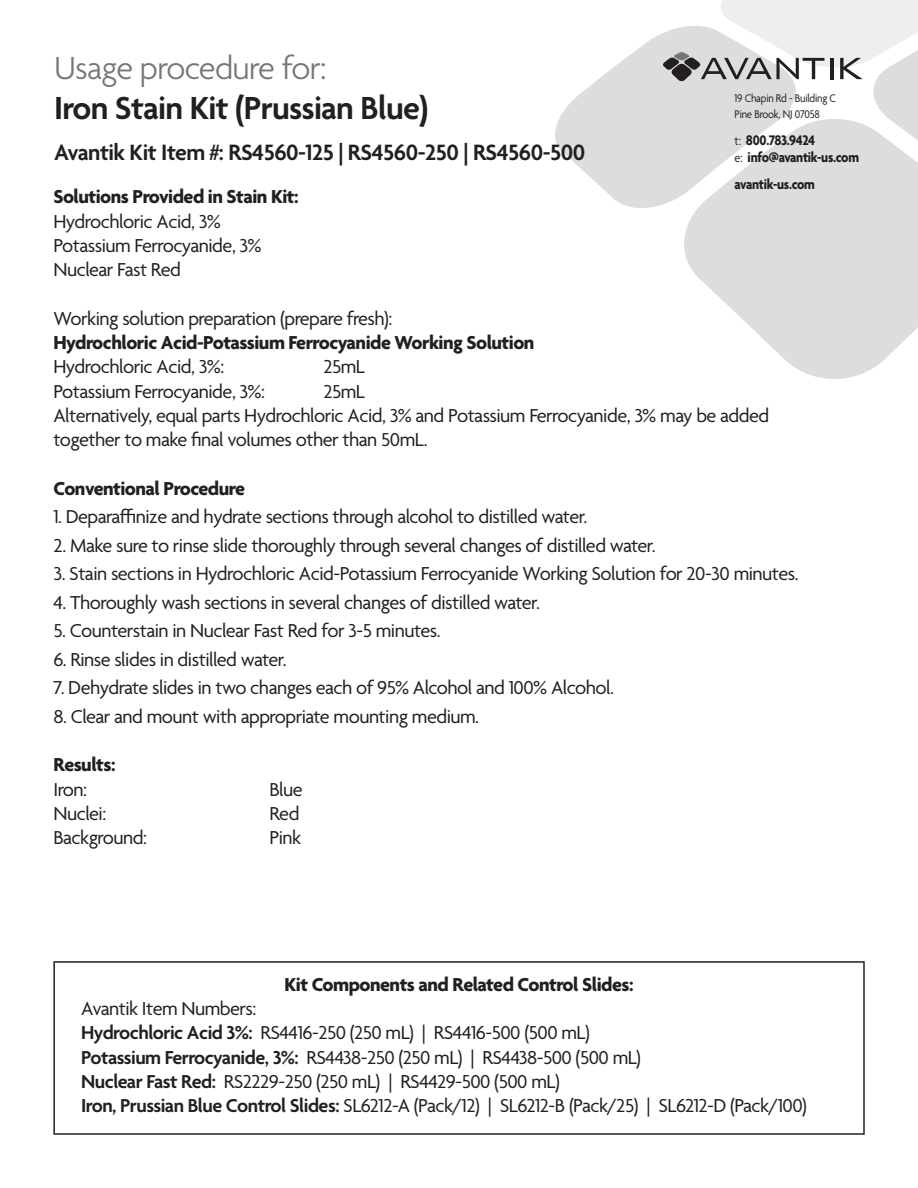
<style>
.page{position:relative;width:918px;height:1188px;background:#fff}
.page>*{position:absolute;margin:0;border:0;box-sizing:border-box;transform-origin:0 0}
.t1{font:600 34.5px "Agenda";letter-spacing:-.02em;color:#231f20}
.t2{font:300 34.5px "Agenda";letter-spacing:-.02em;color:#757679}
.t3{font:600 24px "Agenda";letter-spacing:-.02em;color:#231f20}
.t4{font:20.25px "Agenda";letter-spacing:-.025em;color:#231f20}
.t5{font:700 20.25px "Agenda";letter-spacing:-.025em;color:#231f20}
.t6{font:700 15px "Agenda";letter-spacing:-.02em;color:#231f20;scale:.9 1}
.t7{font:12px "Agenda";letter-spacing:-.02em;color:#231f20;scale:.9 1}
.s1{font-weight:400;font-size:13.5px}
.s2{font-weight:600}
</style>
<div class="page">
<svg style="left:684px;top:209px;width:234px;height:170px;fill:#dedddd"></svg>
<svg style="left:555px;top:33px;width:108px;height:175px;fill:#dedddd"></svg>
<svg style="left:663px;top:0;width:255px;height:209px"></svg>
<div style="left:53px;top:961px;width:812px;height:174px;border:2px solid #231f20"></div>
<p class="t2" style="left:54px;top:49px;width:274px">Usage procedure for:</p>
<p class="t1" style="left:54px;top:90px;width:376px">Iron Stain Kit (Prussian Blue)</p>
<p class="t3" style="left:54px;top:139px;width:533px">Avantik Kit Item #: RS4560-125 | RS4560-250 | RS4560-500</p>
<p class="t5" style="left:53px;top:186px;width:247px">Solutions Provided in Stain Kit:</p>
<p class="t4" style="left:53px;top:210px;width:169px">Hydrochloric Acid, 3%</p>
<p class="t4" style="left:53px;top:235px;width:210px">Potassium Ferrocyanide, 3%</p>
<p class="t4" style="left:53px;top:259px;width:129px">Nuclear Fast Red</p>
<p class="t4" style="left:53px;top:307px;width:341px">Working solution preparation (prepare fresh):</p>
<p class="t5" style="left:53px;top:332px;width:483px">Hydrochloric Acid-Potassium Ferrocyanide Working Solution</p>
<p class="t4" style="left:53px;top:356px;width:172px">Hydrochloric Acid, 3%:</p>
<p class="t4" style="left:323px;top:356px;width:43px">25mL</p>
<p class="t4" style="left:53px;top:380px;width:213px">Potassium Ferrocyanide, 3%:</p>
<p class="t4" style="left:323px;top:380px;width:43px">25mL</p>
<p class="t4" style="left:53px;top:405px;width:717px">Alternatively, equal parts Hydrochloric Acid, 3% and Potassium Ferrocyanide, 3% may be added</p>
<p class="t4" style="left:53px;top:429px;width:376px">together to make final volumes other than 50mL.</p>
<p class="t5" style="left:53px;top:478px;width:193px">Conventional Procedure</p>
<p class="t4" style="left:53px;top:506px;width:536px">1. Deparaffinize and hydrate sections through alcohol to distilled water.</p>
<p class="t4" style="left:53px;top:535px;width:604px">2. Make sure to rinse slide thoroughly through several changes of distilled water.</p>
<p class="t4" style="left:53px;top:563px;width:747px">3. Stain sections in Hydrochloric Acid-Potassium Ferrocyanide Working Solution for 20-30 minutes.</p>
<p class="t4" style="left:53px;top:592px;width:488px">4. Thoroughly wash sections in several changes of distilled water.</p>
<p class="t4" style="left:53px;top:620px;width:389px">5. Counterstain in Nuclear Fast Red for 3-5 minutes.</p>
<p class="t4" style="left:53px;top:649px;width:235px">6. Rinse slides in distilled water.</p>
<p class="t4" style="left:53px;top:677px;width:562px">7. Dehydrate slides in two changes each of 95% Alcohol and 100% Alcohol.</p>
<p class="t4" style="left:53px;top:706px;width:427px">8. Clear and mount with appropriate mounting medium.</p>
<p class="t5" style="left:53px;top:754px;width:64px">Results:</p>
<p class="t4" style="left:53px;top:778px;width:35px">Iron:</p>
<p class="t4" style="left:269px;top:778px;width:35px">Blue</p>
<p class="t4" style="left:53px;top:803px;width:54px">Nuclei:</p>
<p class="t4" style="left:269px;top:803px;width:32px">Red</p>
<p class="t4" style="left:53px;top:827px;width:95px">Background:</p>
<p class="t4" style="left:269px;top:827px;width:33px">Pink</p>
<p class="t7" style="left:735px;top:92px;width:114px">19 Chapin Rd - Building C</p>
<p class="t7" style="left:735px;top:108px;width:96px">Pine Brook, NJ 07058</p>
<p class="t6" style="left:735px;top:133px;width:91px"><span class="s1">t:</span> 800.783.9424</p>
<p class="t6" style="left:735px;top:149px;width:140px"><span class="s1">e:</span> info@avantik-us.com</p>
<p class="t6" style="left:735px;top:176px;width:91px">avantik-us.com</p>
<p class="t5" style="left:285px;top:973px;width:351px">Kit Components and Related Control Slides:</p>
<p class="t4" style="left:81px;top:998px;width:177px">Avantik Item Numbers:</p>
<p class="t4" style="left:81px;top:1022px;width:510px"><span class="s2">Hydrochloric Acid 3%:</span> RS4416-250 (250 mL) | RS4416-500 (500 mL)</p>
<p class="t4" style="left:81px;top:1046px;width:561px"><span class="s2">Potassium Ferrocyanide, 3%:</span> RS4438-250 (250 mL) | RS4438-500 (500 mL)</p>
<p class="t4" style="left:81px;top:1070px;width:480px"><span class="s2">Nuclear Fast Red:</span> RS2229-250 (250 mL) | RS4429-500 (500 mL)</p>
<p class="t4" style="left:81px;top:1095px;width:727px"><span class="s2">Iron, Prussian Blue Control Slides:</span> SL6212-A (Pack/12) | SL6212-B (Pack/25) | SL6212-D (Pack/100)</p>
</div>
